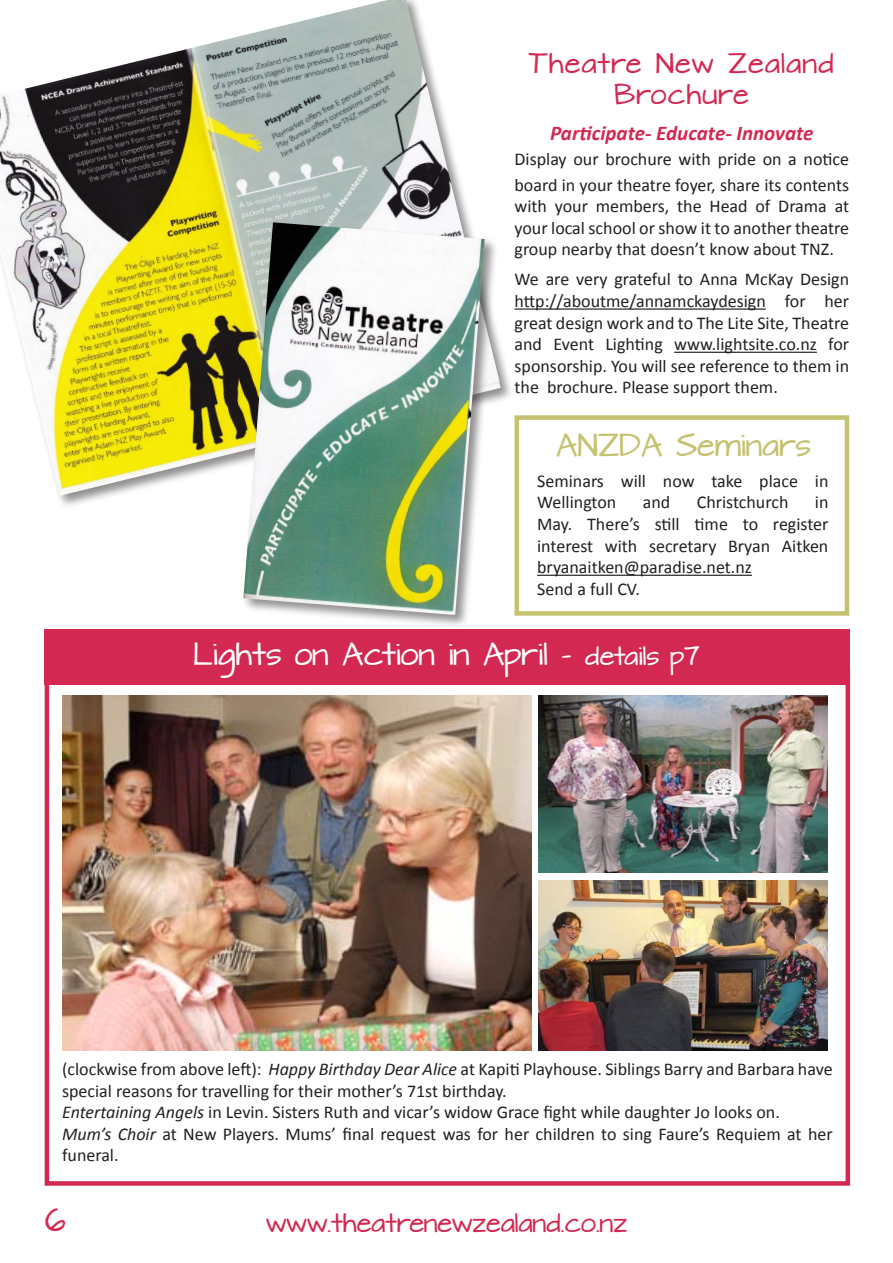
<style>
.page{position:relative;width:893px;height:1263px;background:#fff}
.page>*{position:absolute;margin:0;border:0;box-sizing:border-box;transform-origin:0 0}
.t1{font:27px "Architects Daughter";color:#fff}
.t2{font:27px "Architects Daughter";color:#c4c16f}
.t3{font:27px "Architects Daughter";color:#d32851}
.t4{font:24px/31.5px "Architects Daughter";letter-spacing:.05em;color:#d32851;text-align:center}
.t5{font:22.5px "Architects Daughter";color:#d32851}
.t6{font:italic 700 21px "Calibri";color:#d32851}
.t7{font:18px/21.6px "Calibri";color:#231f20}
.s1{font-size:22.5px}
.s2{font-style:italic}
</style>
<div class="page">
<div style="left:45px;top:668px;width:805px;height:518px;border:4px solid #d32851"></div>
<div style="left:0;top:0;width:513px;height:508px;background:#231f20;opacity:.5"></div>
<img style="left:0;top:0;width:501px;height:496px">
<img style="left:63px;top:695px;width:468px;height:355px">
<img style="left:539px;top:881px;width:289px;height:169px">
<img style="left:539px;top:695px;width:289px;height:177px">
<div style="left:45px;top:629px;width:805px;height:56px;background:#d32851"></div>
<div style="left:514px;top:415px;width:335px;height:201px;border:4px solid #c4c16f"></div>
<hr style="left:537px;top:575px;width:215px;height:1px;background:#231f20">
<hr style="left:514px;top:308px;width:252px;height:2px;background:#231f20">
<hr style="left:674px;top:352px;width:143px;height:1px;background:#231f20">
<div style="left:241px;top:220px;width:257px;height:408px;background:#231f20;opacity:.5"></div>
<img style="left:243px;top:222px;width:242px;height:393px">
<p class="t4" style="left:529px;top:50px;width:306px">Theatre New Zealand<br>Brochure</p>
<p class="t6" style="left:550px;top:120px;width:265px">Participate- Educate- Innovate</p>
<p class="t7" style="left:514px;top:146px;width:336px;line-height:25.5px">Display our brochure with pride on a notice board in your theatre foyer, share its contents</p>
<p class="t7" style="left:514px;top:195px;width:336px;text-align:justify">with your members, the Head of Drama at your local school or show it to another theatre group nearby that doesn’t know about TNZ.</p>
<p class="t7" style="left:514px;top:268px;width:336px">We are very grateful to Anna McKay Design</p>
<p class="t7" style="left:514px;top:289px;width:336px;text-align:justify">http://aboutme/annamckaydesign for her great design work and to The Lite Site, Theatre and Event Lighting www.lightsite.co.nz for sponsorship. You will see reference to them in the brochure. Please support them.</p>
<p class="t2" style="left:556px;top:426px;width:256px">ANZDA Seminars</p>
<p class="t7" style="left:537px;top:469px;width:293px">Seminars will now take place in<br>Wellington</p>
<p class="t7" style="left:643px;top:491px;width:29px">and</p>
<p class="t7" style="left:697px;top:491px;width:93px">Christchurch</p>
<p class="t7" style="left:537px;top:491px;width:293px;text-align:justify;text-indent:278px">in May. There’s still time to register interest with secretary Bryan Aitken</p>
<p class="t7" style="left:537px;top:556px;width:216px">bryanaitken@paradise.net.nz</p>
<p class="t7" style="left:537px;top:577px;width:104px">Send a full CV.</p>
<p class="t1" style="left:193px;top:635px;width:508px">Lights on Action in April - <span class="s1">details p7</span></p>
<p class="t7" style="left:62px;top:1057px;width:772px">(clockwise from above left): <span class="s2">Happy Birthday Dear Alice</span> at Kapiti Playhouse. Siblings Barry and Barbara have special reasons for travelling for their mother’s 71st birthday.</p>
<p class="t7" style="left:62px;top:1100px;width:719px"><span class="s2">Entertaining Angels</span> in Levin. Sisters Ruth and vicar’s widow Grace fight while daughter Jo looks on.</p>
<p class="t7" style="left:62px;top:1122px;width:772px"><span class="s2">Mum’s Choir</span> at New Players. Mums’ final request was for her children to sing Faure’s Requiem at her funeral.</p>
<p class="t3" style="left:45px;top:1201px;width:23px">6</p>
<p class="t5" style="left:266px;top:1207px;width:362px">www.theatrenewzealand.co.nz</p>
</div>
